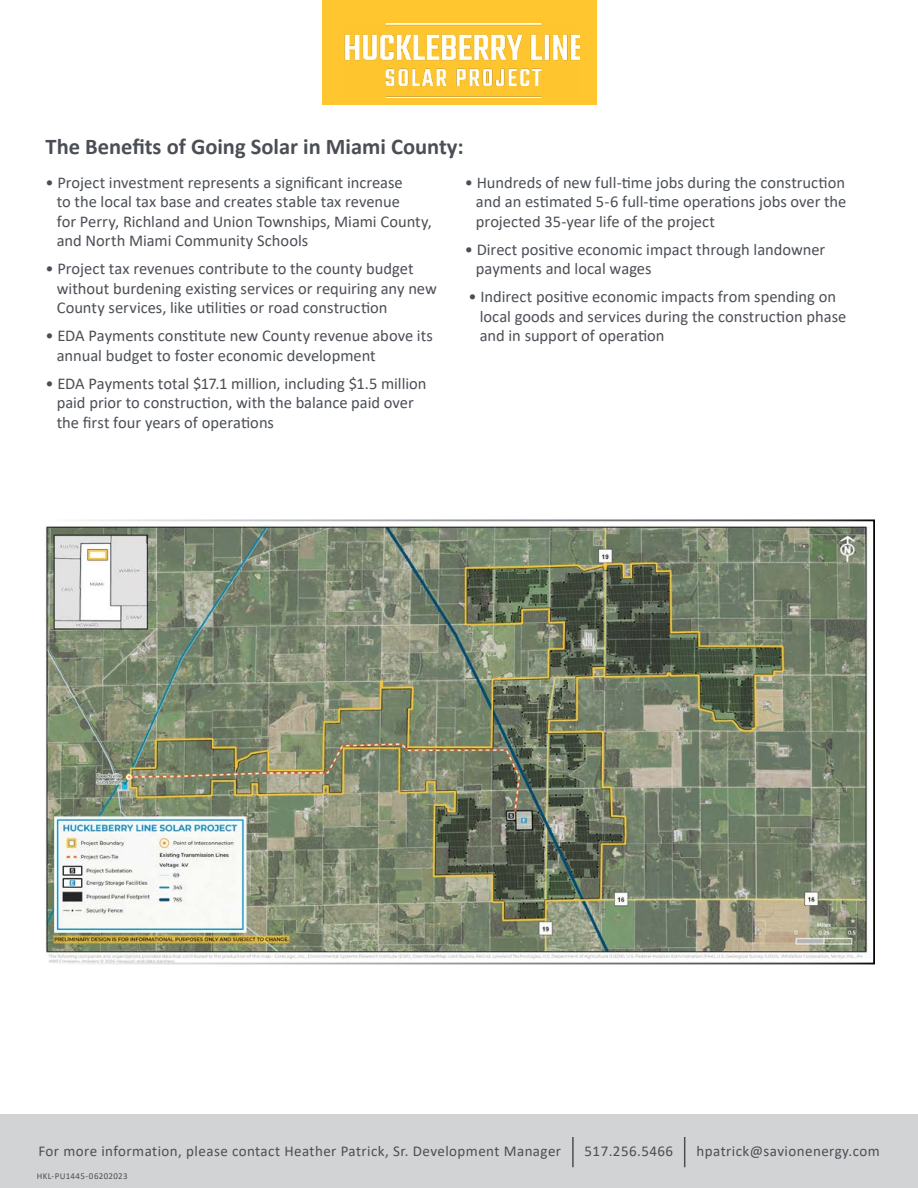
<style>
.page{position:relative;width:918px;height:1188px;background:#fff}
.page>*{position:absolute;margin:0;border:0;box-sizing:border-box;transform-origin:0 0}
.t1{font:700 22.5px "Calibri";color:#4b4f55}
.t2{font:16.5px/19.5px "Calibri";color:#4b4f55}
.t3{font:15px "Calibri";letter-spacing:.03em;color:#4b4f55}
.t4{font:9px "Calibri";letter-spacing:.03em;color:#4b4f55}
</style>
<div class="page">
<div style="left:322px;top:0;width:274px;height:105px;background:#ffc62f"></div>
<div style="left:0;top:1115px;width:918px;height:73px;background:#d1d3d5"></div>
<img style="left:46px;top:523px;width:822px;height:438px">
<div style="left:43px;top:519px;width:832px;height:445px;border:2px solid #fff"></div>
<hr style="left:572px;top:1137px;width:2px;height:30px;background:#4b4f55">
<hr style="left:684px;top:1137px;width:1px;height:30px;background:#4b4f55">
<img style="left:344px;top:23px;width:235px;height:75px">
<h1 class="t1" style="left:46px;top:131px;width:420px">The Benefits of Going Solar in Miami County:</h1>
<p class="t2" style="left:57px;top:172px;width:377px;text-indent:-11px">• Project investment represents a significant increase<br>to the local tax base and creates stable tax revenue<br>for Perry, Richland and Union Townships, Miami County, and North Miami Community Schools</p>
<p class="t2" style="left:57px;top:259px;width:382px;text-indent:-11px">• Project tax revenues contribute to the county budget without burdening existing services or requiring any new<br>County services, like utilities or road construction</p>
<p class="t2" style="left:57px;top:326px;width:378px;text-indent:-11px">• EDA Payments constitute new County revenue above its annual budget to foster economic development</p>
<p class="t2" style="left:57px;top:373px;width:371px;text-indent:-11px">• EDA Payments total $17.1 million, including $1.5 million paid prior to construction, with the balance paid over the first four years of operations</p>
<p class="t2" style="left:476px;top:172px;width:372px;text-align:justify;text-indent:-11px">• Hundreds of new full-time jobs during the construction and an estimated 5-6 full-time operations jobs over the projected 35-year life of the project</p>
<p class="t2" style="left:476px;top:239px;width:351px;text-indent:-11px">• Direct positive economic impact through landowner payments and local wages</p>
<p class="t2" style="left:480px;top:287px;width:368px;text-indent:-11px">• Indirect positive economic impacts from spending on local goods and services during the construction phase and in support of operation</p>
<p class="t3" style="left:38px;top:1140px;width:524px">For more information, please contact Heather Patrick, Sr. Development Manager</p>
<p class="t3" style="left:585px;top:1140px;width:90px">517.256.5466</p>
<p class="t3" style="left:697px;top:1140px;width:185px">hpatrick@savionenergy.com</p>
<p class="t4" style="left:37px;top:1170px;width:92px">HKL-PU1445-06202023</p>
</div>
